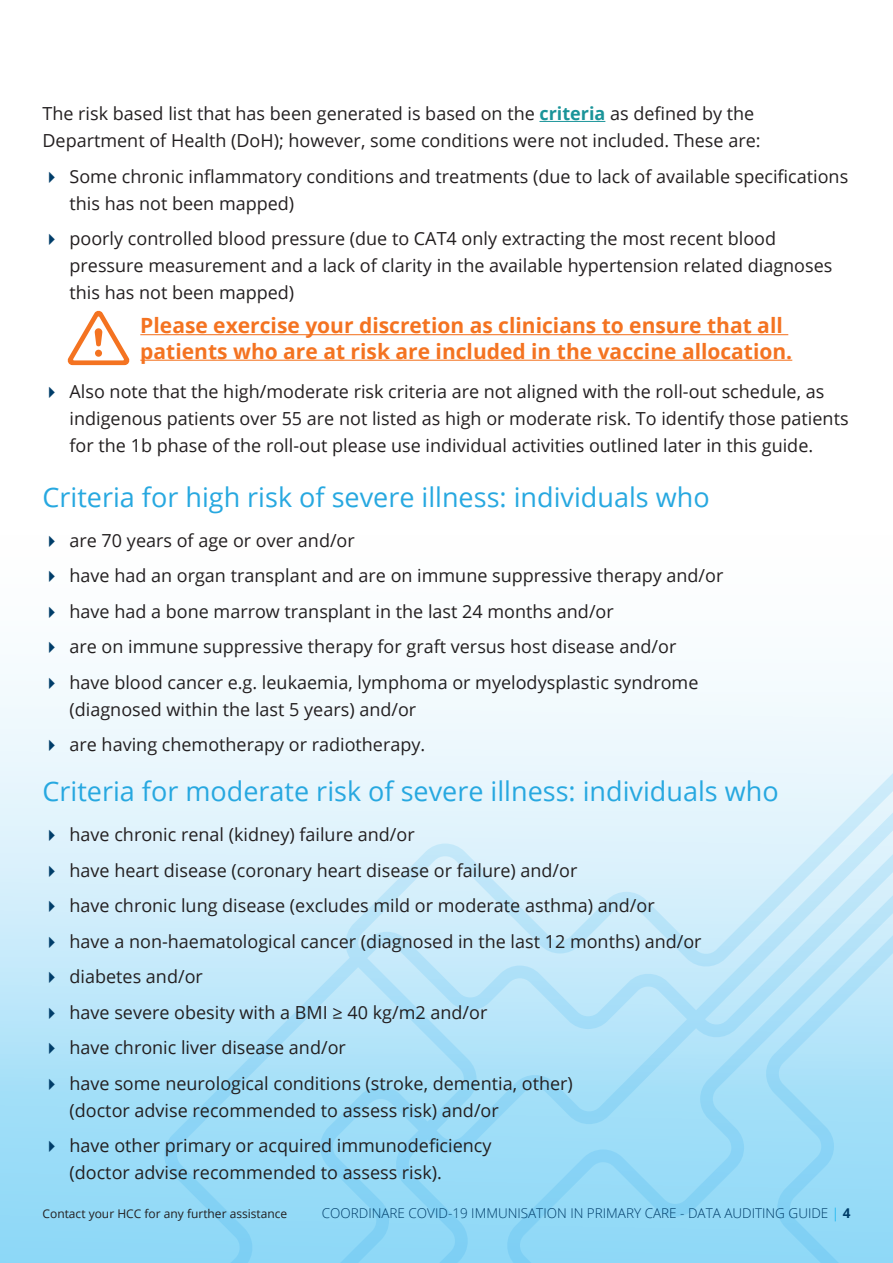
<style>
.page{position:relative;width:893px;height:1263px;background:#fff}
.page>*{position:absolute;margin:0;border:0;box-sizing:border-box;transform-origin:0 0}
.Subheading_new{font:27px "Open Sans";color:#27a8e0}
.New_Body_copy{font:700 21px/25.5px "Open Sans";color:#f47321}
.New_Body_copy-2{font:18px/27px "Open Sans";color:#231f20}
.t1{font:300 13.5px "Open Sans";color:#003d69}
.t2{font:12px "Open Sans";color:#231f20}
.s1{font-weight:700;color:#1a9499}
.s2{color:#00aeef}
.s3{font-weight:700}
</style>
<div class="page">
<div style="left:0;top:409px;width:893px;height:854px;background:linear-gradient(to bottom,#fff,#92d9f7)"></div>
<svg style="left:163px;top:686px;width:730px;height:577px;background:#c2e9fa"></svg>
<svg style="left:390px;top:701px;width:503px;height:562px;background:#bde7f9"></svg>
<hr style="left:539px;top:121px;width:66px;height:1px;background:#1a9499">
<hr style="left:140px;top:334px;width:648px;height:1px;background:#f47321">
<hr style="left:140px;top:360px;width:652px;height:1px;background:#f47321">
<svg style="left:67px;top:310px;width:63px;height:55px"></svg>
<svg style="left:49px;top:535px;width:6px;height:12px"></svg>
<svg style="left:49px;top:571px;width:6px;height:11px"></svg>
<svg style="left:49px;top:606px;width:6px;height:12px"></svg>
<svg style="left:49px;top:642px;width:6px;height:11px"></svg>
<svg style="left:49px;top:677px;width:6px;height:12px"></svg>
<svg style="left:49px;top:740px;width:6px;height:11px"></svg>
<svg style="left:49px;top:830px;width:6px;height:11px"></svg>
<svg style="left:49px;top:865px;width:6px;height:12px"></svg>
<svg style="left:49px;top:901px;width:6px;height:11px"></svg>
<svg style="left:49px;top:936px;width:6px;height:12px"></svg>
<svg style="left:49px;top:972px;width:6px;height:11px"></svg>
<svg style="left:49px;top:1007px;width:6px;height:12px"></svg>
<svg style="left:49px;top:1043px;width:6px;height:11px"></svg>
<svg style="left:49px;top:1078px;width:6px;height:12px"></svg>
<svg style="left:49px;top:1141px;width:6px;height:11px"></svg>
<p class="New_Body_copy-2" style="left:43px;top:100px;width:720px">The risk based list that has been generated is based on the <span class="s1">criteria</span> as defined by the<br>Department of Health (DoH); however, some conditions were not included. These are:</p>
<p class="New_Body_copy-2" style="left:70px;top:162px;width:780px">Some chronic inflammatory conditions and treatments (due to lack of available specifications this has not been mapped)</p>
<p class="New_Body_copy-2" style="left:70px;top:225px;width:764px">poorly controlled blood pressure (due to CAT4 only extracting the most recent blood pressure measurement and a lack of clarity in the available hypertension related diagnoses this has not been mapped)</p>
<p class="New_Body_copy" style="left:140px;top:312px;width:653px">Please exercise your discretion as clinicians to ensure that all patients who are at risk are included in the vaccine allocation.</p>
<p class="New_Body_copy-2" style="left:70px;top:378px;width:781px">Also note that the high/moderate risk criteria are not aligned with the roll-out schedule, as indigenous patients over 55 are not listed as high or moderate risk. To identify those patients for the 1b phase of the roll-out please use individual activities outlined later in this guide.</p>
<p class="Subheading_new" style="left:43px;top:479px;width:669px">Criteria for high risk of severe illness: individuals who</p>
<p class="New_Body_copy-2" style="left:70px;top:526px;width:287px">are 70 years of age or over and/or</p>
<p class="New_Body_copy-2" style="left:70px;top:562px;width:655px">have had an organ transplant and are on immune suppressive therapy and/or</p>
<p class="New_Body_copy-2" style="left:70px;top:597px;width:546px">have had a bone marrow transplant in the last 24 months and/or</p>
<p class="New_Body_copy-2" style="left:70px;top:633px;width:608px">are on immune suppressive therapy for graft versus host disease and/or</p>
<p class="New_Body_copy-2" style="left:70px;top:668px;width:630px">have blood cancer e.g. leukaemia, lymphoma or myelodysplastic syndrome (diagnosed within the last 5 years) and/or</p>
<p class="New_Body_copy-2" style="left:70px;top:731px;width:357px">are having chemotherapy or radiotherapy.</p>
<p class="Subheading_new" style="left:43px;top:773px;width:738px">Criteria for moderate risk of severe illness: individuals who</p>
<p class="New_Body_copy-2" style="left:70px;top:821px;width:347px">have chronic renal (kidney) failure and/or</p>
<p class="New_Body_copy-2" style="left:70px;top:856px;width:509px">have heart disease (coronary heart disease or failure) and/or</p>
<p class="New_Body_copy-2" style="left:70px;top:892px;width:587px">have chronic lung disease (excludes mild or moderate asthma) and/or</p>
<p class="New_Body_copy-2" style="left:70px;top:927px;width:634px">have a non-haematological cancer (diagnosed in the last 12 months) and/or</p>
<p class="New_Body_copy-2" style="left:70px;top:963px;width:135px">diabetes and/or</p>
<p class="New_Body_copy-2" style="left:70px;top:998px;width:419px">have severe obesity with a BMI ≥ 40 kg/m2 and/or</p>
<p class="New_Body_copy-2" style="left:70px;top:1034px;width:278px">have chronic liver disease and/or</p>
<p class="New_Body_copy-2" style="left:70px;top:1069px;width:505px">have some neurological conditions (stroke, dementia, other) (doctor advise recommended to assess risk) and/or</p>
<p class="New_Body_copy-2" style="left:70px;top:1132px;width:424px">have other primary or acquired immunodeficiency (doctor advise recommended to assess risk).</p>
<p class="t2" style="left:43px;top:1206px;width:246px">Contact your HCC for any further assistance</p>
<p class="t1" style="left:322px;top:1204px;width:530px">COORDINARE COVID-19 IMMUNISATION IN PRIMARY CARE - DATA AUDITING GUIDE <span class="s2">|</span> <span class="s3">4</span></p>
</div>
